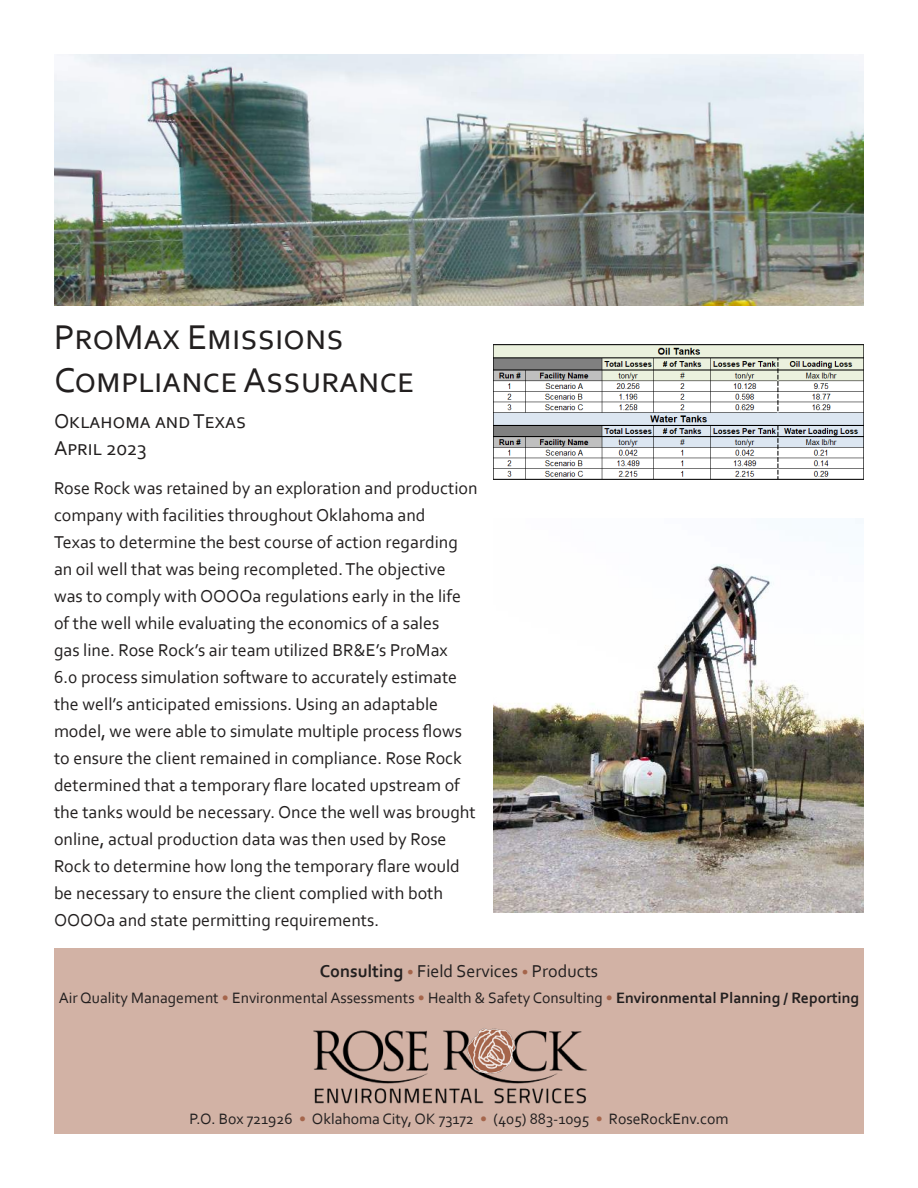
<style>
.page{position:relative;width:918px;height:1188px;background:#fff}
.page>*{position:absolute;margin:0;border:0;box-sizing:border-box;transform-origin:0 0}
.t1{font:36px/43.2px "Corbel";color:#221f1f}
.t2{font:21px/27px "Corbel";color:#221f1f}
.t3{font:18px/27px "Corbel";color:#221f1f}
.t4{font:15.75px "Corbel";color:#221f1f}
.s1{font-weight:700}
.s2{font-size:15px;color:#a5654b}
.s3{color:#a5654b}
</style>
<div class="page">
<img style="left:54px;top:54px;width:810px;height:252px">
<div style="left:54px;top:948px;width:810px;height:186px;background:#d2b2a5"></div>
<img style="left:313px;top:1028px;width:274px;height:75px">
<img style="left:493px;top:518px;width:371px;height:395px">
<img style="left:493px;top:344px;width:371px;height:136px">
<h1 class="t1" style="left:54px;top:315px;width:362px">ProMax Emissions<br>Compliance Assurance</h1>
<p class="t2" style="left:54px;top:407px;width:194px">Oklahoma and Texas<br>April 2023</p>
<p class="t3" style="left:54px;top:474px;width:425px">Rose Rock was retained by an exploration and production company with facilities throughout Oklahoma and<br>Texas to determine the best course of action regarding an oil well that was being recompleted. The objective was to comply with OOOOa regulations early in the life of the well while evaluating the economics of a sales<br>gas line. Rose Rock’s air team utilized BR&amp;E’s ProMax<br>6.0 process simulation software to accurately estimate the well’s anticipated emissions. Using an adaptable model, we were able to simulate multiple process 昀氀ows to ensure the client remained in compliance. Rose Rock determined that a temporary 昀氀are located upstream of the tanks would be necessary. Once the well was brought online, actual production data was then used by Rose Rock to determine how long the temporary 昀氀are would be necessary to ensure the client complied with both OOOOa and state permitting requirements.</p>
<p class="t3" style="left:320px;top:957px;width:280px"><span class="s1">Consulting</span> <span class="s2">•</span> Field Services <span class="s2">•</span> Products</p>
<p class="t4" style="left:59px;top:988px;width:802px">Air Quality Management <span class="s3">•</span> Environmental Assessments <span class="s3">•</span> Health &amp; Safety Consulting <span class="s3">•</span> <span class="s1">Environmental Planning / Reporting</span></p>
<p class="t4" style="left:189px;top:1109px;width:541px">P.O. Box 721926 <span class="s3">•</span> Oklahoma City, OK 73172 <span class="s3">•</span> (405) 883-1095 <span class="s3">•</span> RoseRockEnv.com</p>
</div>
